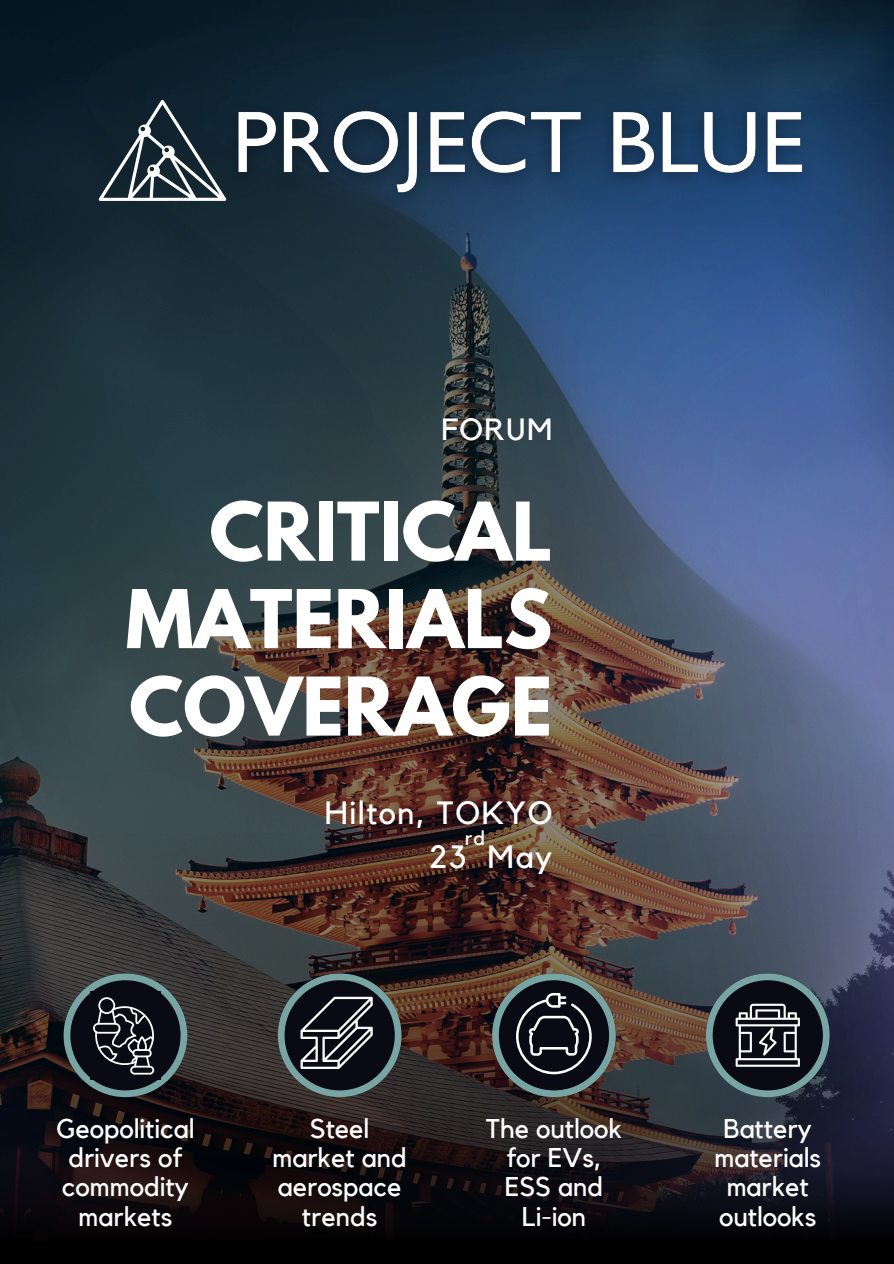
<style>
.page{position:relative;width:894px;height:1264px;background:#fff}
.page>*{position:absolute;margin:0;border:0;box-sizing:border-box;transform-origin:0 0}
.t1{font:700 71.55px/87.4px "League Spartan";color:#fff;text-align:justify}
.t2{font:32.1px/43.8px "Kollektif";letter-spacing:.05em;color:#fff;text-align:right}
.t3{font:30.6px "Kollektif";letter-spacing:.05em;color:#fff}
.t4{font:27px/29.2px "Kollektif";color:#fff;text-align:center}
.t5{font:20.1px "Kollektif";color:#fff}
</style>
<div class="page">
<img style="left:0;top:0;width:893px;height:833px">
<img style="left:0;top:833px;width:893px;height:430px">
<img style="left:89px;top:98px;width:128px;height:107px">
<img style="left:217px;top:90px;width:606px;height:127px">
<svg style="left:705px;top:973px;width:124px;height:124px;background:#39434b"></svg>
<svg style="left:64px;top:973px;width:123px;height:124px;background:#32383e"></svg>
<svg style="left:492px;top:973px;width:123px;height:124px;background:#3a3c40"></svg>
<svg style="left:278px;top:973px;width:123px;height:124px;background:#393f44"></svg>
<h3 class="t3" style="left:441px;top:415px;width:112px">FORUM</h3>
<p class="t1" style="left:126px;top:497px;width:428px;text-indent:84px">CRITICAL MATERIALS COVERAGE</p>
<h2 class="t2" style="left:325px;top:792px;width:229px">Hilton, TOKYO<br>23 May</h2>
<h5 class="t5" style="left:465px;top:828px;width:22px">rd</h5>
<h4 class="t4" style="left:56px;top:1114px;width:139px">Geopolitical drivers of commodity markets</h4>
<p class="t4" style="left:272px;top:1114px;width:136px">Steel market and aerospace trends</p>
<p class="t4" style="left:486px;top:1114px;width:137px">The outlook for EVs,<br>ESS and<br>Li-ion</p>
<p class="t4" style="left:714px;top:1114px;width:108px">Battery materials market outlooks</p>
</div>
